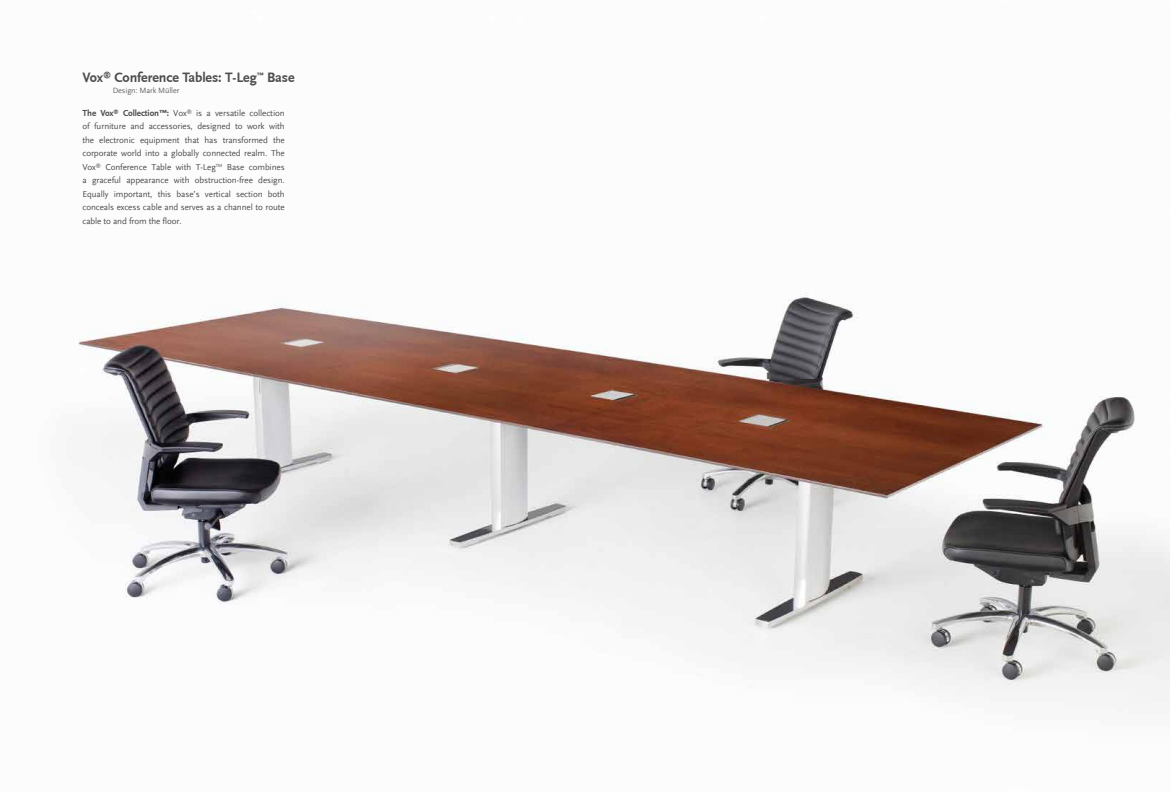
<style>
.page{position:relative;width:1170px;height:792px;background:#fff}
.page>*{position:absolute;margin:0;border:0;box-sizing:border-box;transform-origin:0 0}
.t1{font:700 14px "Scala Sans";letter-spacing:-.005em;color:#4d4d4f}
.t2{font:9px/13.5px "Scala Sans";letter-spacing:-.01em;color:#4d4d4f;text-align:justify}
.t3{font:8px "Scala Sans";letter-spacing:-.01em;color:#636466}
.s1{font-weight:700}
</style>
<div class="page">
<img style="left:78px;top:293px;width:1092px;height:410px">
<h1 class="t1" style="left:82px;top:70px;width:214px">Vox<sup>®</sup> Conference Tables: T-Leg<sup>™</sup> Base</h1>
<p class="t2" style="left:82px;top:106px;width:204px"><span class="s1">The Vox</span><sup>®</sup> <span class="s1">Collection™:</span> Vox<sup>®</sup> is a versatile collection of furniture and accessories, designed to work with the electronic equipment that has transformed the corporate world into a globally connected realm. The Vox<sup>®</sup> Conference Table with T-Leg<sup>TM</sup> Base combines a graceful appearance with obstruction-free design.<br>Equally important, this base’s vertical section both conceals excess cable and serves as a channel to route cable to and from the floor.</p>
<p class="t3" style="left:113px;top:86px;width:68px">Design: Mark Müller</p>
</div>
